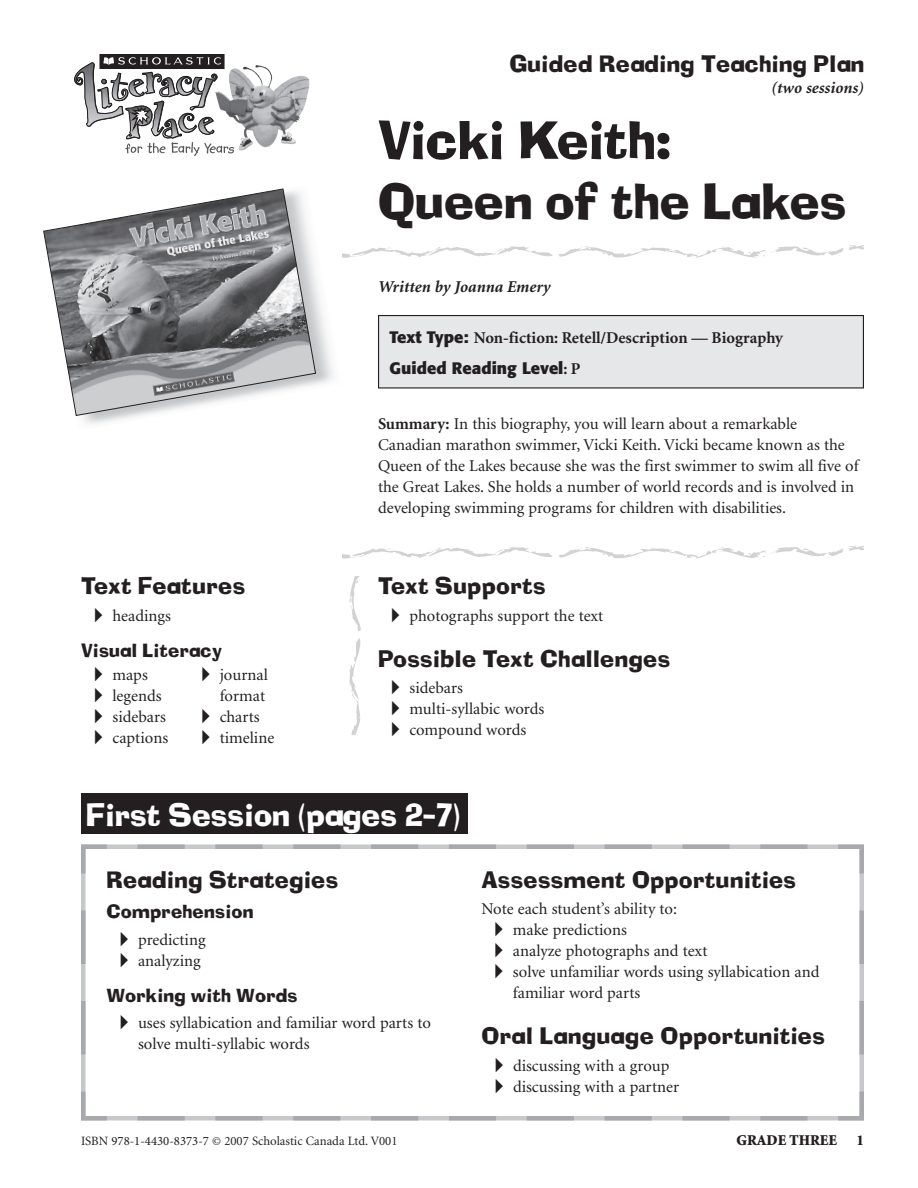
<style>
.page{position:relative;width:918px;height:1188px;background:#fff}
.page>*{position:absolute;margin:0;border:0;box-sizing:border-box;transform-origin:0 0}
.t1{font:51px "Neo Ad Lib";letter-spacing:-.02em;color:#231f20}
.t2{font:48px "Neo Ad Lib";color:#231f20}
.t3{font:30px "Neo Ad Lib";color:#fff}
.t4{font:22.5px "Neo Ad Lib";letter-spacing:.015em;color:#231f20}
.t5{font:18px "Neo Ad Lib";letter-spacing:.015em;color:#231f20}
.t6{font:16.5px/21px "Minion";color:#231f20}
.t7{font:700 16.5px "Minion";color:#231f20}
.t8{font:italic 700 16.5px "Minion";color:#231f20}
.t9{font:700 16.5px "Formata";color:#231f20}
.t10{font:900 15px "Minion";color:#231f20}
.t11{font:12.75px "Minion";color:#231f20}
.s1{font-family:"European Pi Three"}
.s2{font-family:"Formata"}
.s3{font-family:"Minion"}
.s4{font-weight:700}
.s5{font-family:"Minion Pro"}
</style>
<div class="page">
<img style="left:234px;top:65px;width:37px;height:76px">
<svg style="left:74px;top:54px;width:160px;height:102px"></svg>
<div style="left:379px;top:316px;width:484px;height:72px;background:#e6e7e9"></div>
<div style="left:378px;top:315px;width:486px;height:73px;border:1px solid #231f20"></div>
<svg style="left:81px;top:910px;width:5px;height:163px"></svg>
<svg style="left:138px;top:1116px;width:685px;height:4px;background:#b3b4b8"></svg>
<svg style="left:860px;top:892px;width:4px;height:162px"></svg>
<svg style="left:122px;top:844px;width:685px;height:5px;background:#b9babd"></svg>
<svg style="left:81px;top:1087px;width:30px;height:34px"></svg>
<svg style="left:834px;top:1087px;width:30px;height:34px"></svg>
<svg style="left:834px;top:844px;width:30px;height:34px"></svg>
<svg style="left:81px;top:844px;width:30px;height:34px"></svg>
<svg style="left:342px;top:245px;width:522px;height:13px"></svg>
<svg style="left:342px;top:546px;width:522px;height:13px"></svg>
<div style="left:81px;top:794px;width:387px;height:40px;background:#231f20"></div>
<svg style="left:349px;top:577px;width:12px;height:158px"></svg>
<svg style="left:43px;top:188px;width:273px;height:228px"></svg>
<h3 class="t4" style="left:510px;top:56px;width:356px">Guided Reading Teaching Plan</h3>
<p class="t8" style="left:771px;top:82px;width:94px">(two sessions)</p>
<h1 class="t1" style="left:378px;top:121px;width:294px">Vicki Keith:</h1>
<h2 class="t2" style="left:378px;top:183px;width:470px">Queen of the Lakes</h2>
<h3 class="t4" style="left:81px;top:578px;width:166px">Text Features</h3>
<p class="t6" style="left:94px;top:606px;width:78px"><span class="s1">-</span> headings</p>
<p class="t5" style="left:81px;top:643px;width:142px">Visual Literacy</p>
<p class="t6" style="left:94px;top:666px;width:55px"><span class="s1">-</span> maps</p>
<p class="t6" style="left:94px;top:687px;width:69px"><span class="s1">-</span> legends</p>
<p class="t6" style="left:94px;top:708px;width:73px"><span class="s1">-</span> sidebars</p>
<p class="t6" style="left:94px;top:729px;width:75px"><span class="s1">-</span> captions</p>
<p class="t6" style="left:202px;top:666px;width:68px;text-align:right"><span class="s1">-</span> journal format</p>
<p class="t6" style="left:202px;top:708px;width:60px"><span class="s1">-</span> charts</p>
<p class="t6" style="left:202px;top:729px;width:74px"><span class="s1">-</span> timeline</p>
<p class="t8" style="left:378px;top:281px;width:174px">Written by Joanna Emery</p>
<p class="t7" style="left:390px;top:331px;width:395px"><span class="s2">Text Type:</span> Non-fiction: Retell/Description — Biography</p>
<p class="t9" style="left:390px;top:361px;width:193px">Guided Reading Level<span class="s3">: P</span></p>
<p class="t6" style="left:378px;top:414px;width:482px"><span class="s4">Summary:</span> In this biography, you will learn about a remarkable Canadian marathon swimmer, Vicki Keith. Vicki became known as the Queen of the Lakes because she was the first swimmer to swim all five of the Great Lakes. She holds a number of world records and is involved in developing swimming programs for children with disabilities.</p>
<h3 class="t4" style="left:378px;top:578px;width:169px">Text Supports</h3>
<p class="t6" style="left:392px;top:606px;width:213px"><span class="s1">-</span> photographs support the text</p>
<h3 class="t4" style="left:378px;top:650px;width:294px">Possible Text Challenges</h3>
<p class="t6" style="left:392px;top:679px;width:73px"><span class="s1">-</span> sidebars</p>
<p class="t6" style="left:392px;top:700px;width:154px"><span class="s1">-</span> multi-syllabic words</p>
<p class="t6" style="left:392px;top:721px;width:136px"><span class="s1">-</span> compound words</p>
<h3 class="t3" style="left:86px;top:803px;width:376px">First Session (pages 2–7)</h3>
<h3 class="t4" style="left:106px;top:871px;width:233px">Reading Strategies</h3>
<p class="t5" style="left:106px;top:905px;width:148px">Comprehension</p>
<p class="t6" style="left:120px;top:930px;width:87px"><span class="s1">-</span> predicting</p>
<p class="t6" style="left:120px;top:951px;width:82px"><span class="s1">-</span> analyzing</p>
<p class="t5" style="left:106px;top:988px;width:193px">Working with Words</p>
<p class="t6" style="left:138px;top:1014px;width:294px;text-indent:-18px"><span class="s1">-</span> uses syllabication and familiar word parts to solve multi-syllabic words</p>
<h3 class="t4" style="left:482px;top:871px;width:316px">Assessment Opportunities</h3>
<p class="t6" style="left:482px;top:900px;width:197px">Note each student’s ability to:</p>
<p class="t6" style="left:495px;top:921px;width:134px"><span class="s1">-</span> make predictions</p>
<p class="t6" style="left:495px;top:942px;width:214px"><span class="s1">-</span> analyze photographs and text</p>
<p class="t6" style="left:513px;top:963px;width:308px;text-indent:-18px"><span class="s1">-</span> solve unfamiliar words using syllabication and familiar word parts</p>
<h3 class="t4" style="left:482px;top:1028px;width:345px">Oral Language Opportunities</h3>
<p class="t6" style="left:495px;top:1056px;width:176px"><span class="s1">-</span> discussing with a group</p>
<p class="t6" style="left:495px;top:1077px;width:186px"><span class="s1">-</span> discussing with a partner</p>
<p class="t11" style="left:81px;top:1136px;width:318px">ISBN <span class="s5">978-1-4430-8373-7</span> © 2007 Scholastic Canada Ltd. V0<span class="s5">0</span>1</p>
<p class="t10" style="left:737px;top:1135px;width:102px">GRADE THREE</p>
<p class="t10" style="left:856px;top:1135px;width:9px">1</p>
</div>
